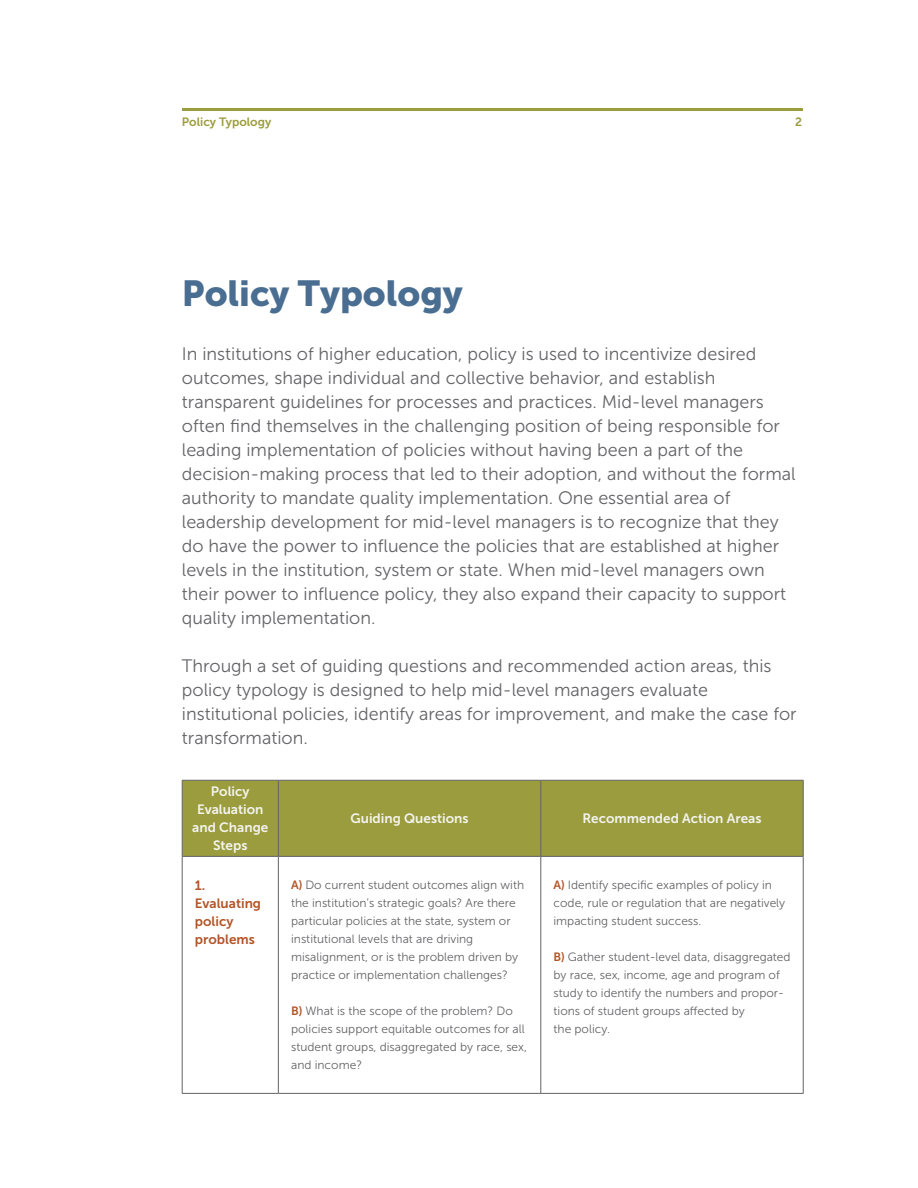
<style>
.page{position:relative;width:918px;height:1188px;background:#fff}
.page>*{position:absolute;margin:0;border:0;box-sizing:border-box;transform-origin:0 0}
.t1{font:36px "Museo Sans 900";color:#4a6e91}
.t2{font:18px/24px "Museo Sans 300";color:#646468}
.t3{font:13.5px/18px "Museo Sans 700";color:#f3f4ef;text-align:center}
.t4{font:13.5px/18px "Museo Sans 700";color:#b35527}
.t5{font:12px/18px "Museo Sans 300";color:#646468}
.t6{font:12px "Museo Sans 700";color:#9b9c3d}
.s1{font-family:"Museo Sans 700";color:#b35527}
</style>
<div class="page">
<hr style="left:182px;top:108px;width:620px;height:3px;background:#9b9c3d">
<div style="left:183px;top:781px;width:620px;height:75px;background:#9b9c3d"></div>
<hr style="left:182px;top:780px;width:96px;height:1px;background:#646468">
<hr style="left:182px;top:781px;width:1px;height:75px;background:#646468">
<hr style="left:278px;top:780px;width:263px;height:1px;background:#646468">
<hr style="left:278px;top:781px;width:1px;height:75px;background:#646468">
<hr style="left:541px;top:780px;width:263px;height:1px;background:#646468">
<hr style="left:541px;top:781px;width:1px;height:75px;background:#646468">
<hr style="left:803px;top:781px;width:1px;height:75px;background:#646468">
<hr style="left:182px;top:856px;width:96px;height:1px;background:#646468">
<hr style="left:182px;top:857px;width:1px;height:236px;background:#646468">
<hr style="left:278px;top:856px;width:263px;height:1px;background:#646468">
<hr style="left:278px;top:857px;width:1px;height:236px;background:#646468">
<hr style="left:541px;top:856px;width:263px;height:1px;background:#646468">
<hr style="left:541px;top:857px;width:1px;height:236px;background:#646468">
<hr style="left:803px;top:857px;width:1px;height:236px;background:#646468">
<hr style="left:182px;top:1093px;width:96px;height:1px;background:#646468">
<hr style="left:278px;top:1093px;width:263px;height:1px;background:#646468">
<hr style="left:541px;top:1093px;width:263px;height:1px;background:#646468">
<p class="t6" style="left:182px;top:115px;width:91px">Policy Typology</p>
<p class="t6" style="left:795px;top:115px;width:8px">2</p>
<h1 class="t1" style="left:182px;top:273px;width:282px">Policy Typology</h1>
<p class="t2" style="left:182px;top:342px;width:615px">In institutions of higher education, policy is used to incentivize desired outcomes, shape individual and collective behavior, and establish transparent guidelines for processes and practices. Mid-level managers often find themselves in the challenging position of being responsible for leading implementation of policies without having been a part of the decision-making process that led to their adoption, and without the formal authority to mandate quality implementation. One essential area of leadership development for mid-level managers is to recognize that they do have the power to influence the policies that are established at higher levels in the institution, system or state. When mid-level managers own their power to influence policy, they also expand their capacity to support quality implementation.</p>
<p class="t2" style="left:182px;top:654px;width:616px">Through a set of guiding questions and recommended action areas, this policy typology is designed to help mid-level managers evaluate institutional policies, identify areas for improvement, and make the case for transformation.</p>
<p class="t3" style="left:192px;top:783px;width:78px">Policy<br>Evaluation and Change<br>Steps</p>
<p class="t3" style="left:351px;top:810px;width:120px">Guiding Questions</p>
<p class="t3" style="left:582px;top:810px;width:181px">Recommended Action Areas</p>
<p class="t4" style="left:195px;top:877px;width:68px">1.<br>Evaluating policy problems</p>
<p class="t5" style="left:291px;top:876px;width:235px"><span class="s1">A)</span> Do current student outcomes align with the institution’s strategic goals? Are there particular policies at the state, system or institutional levels that are driving misalignment, or is the problem driven by practice or implementation challenges?</p>
<p class="t5" style="left:291px;top:1002px;width:238px"><span class="s1">B)</span> What is the scope of the problem? Do policies support equitable outcomes for all student groups, disaggregated by race, sex, and income?</p>
<p class="t5" style="left:554px;top:876px;width:233px"><span class="s1">A)</span> Identify specific examples of policy in code, rule or regulation that are negatively impacting student success.</p>
<p class="t5" style="left:554px;top:948px;width:239px"><span class="s1">B)</span> Gather student-level data, disaggregated by race, sex, income, age and program of study to identify the numbers and propor&shy;tions of student groups affected by<br>the policy.</p>
</div>
